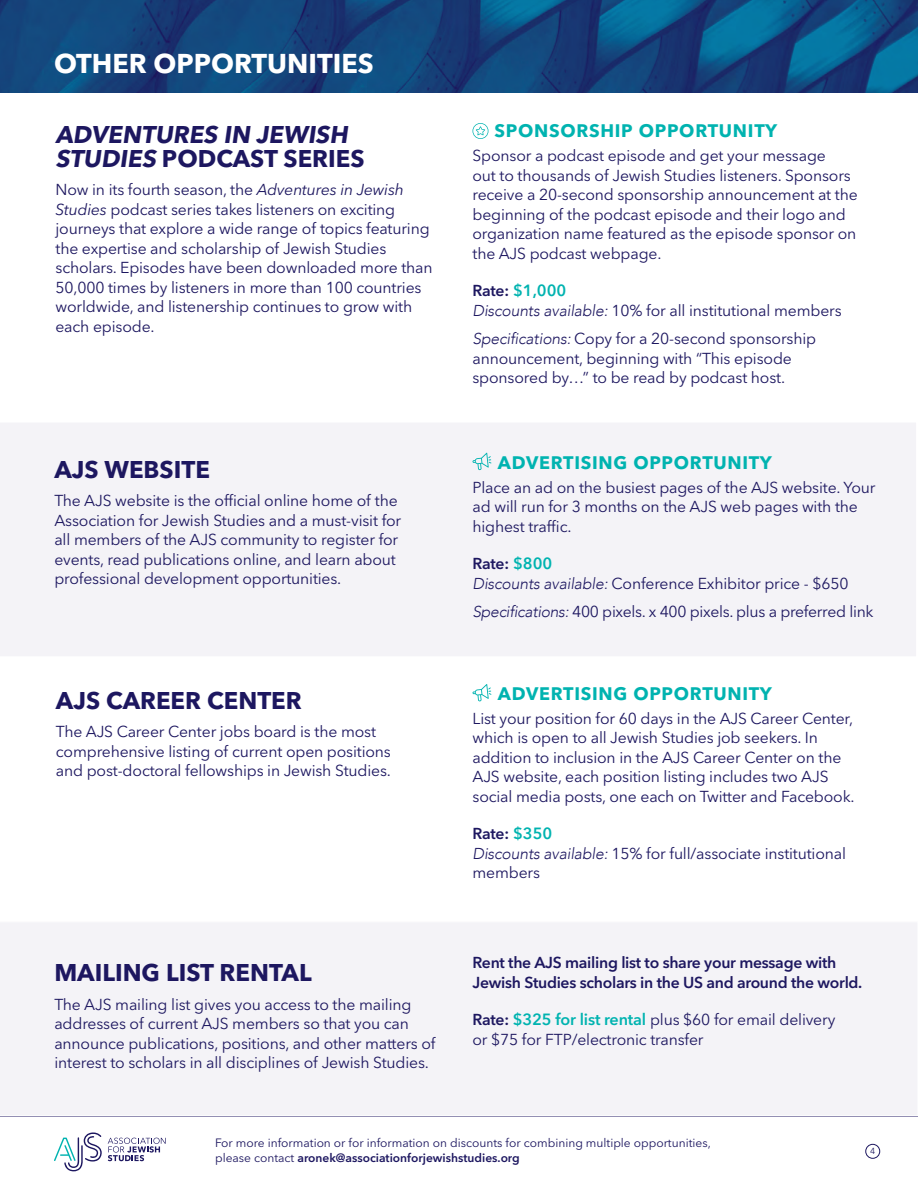
<style>
.page{position:relative;width:918px;height:1188px;background:#fff}
.page>*{position:absolute;margin:0;border:0;box-sizing:border-box;transform-origin:0 0}
.t1{font:700 27px "Avenir Next LT Pro";color:#fff}
.t2{font:700 24px/24px "Avenir Next LT Pro";color:#1d1760}
.t3{font:700 18px "Avenir Next LT Pro";letter-spacing:.04em;color:#00b3b0}
.t4{font:600 16.2px "Avenir Next LT Pro";color:#00b3b0}
.t5{font:15.75px/19.5px "Avenir Next LT Pro";letter-spacing:-.01em;color:#1d1760}
.t6{font:600 15.75px/19.5px "Avenir Next LT Pro";letter-spacing:-.02em;color:#1d1760}
.t7{font:12px/15px "Avenir Next LT Pro";color:#1d1760}
.t8{font:8.7px "Avenir Next LT Pro";color:#1d1760}
.s1{font-style:italic}
.s2{font-size:15.75px;color:#1d1760}
.s3{font-family:"Avenir";font-weight:300;font-style:italic}
.s4{font-weight:600}
.s5{font-weight:600;font-size:16.2px;color:#00b3b0}
</style>
<div class="page">
<svg style="left:108px;top:1138px;width:58px;height:23px"></svg>
<svg style="left:54px;top:1132px;width:48px;height:39px"></svg>
<hr style="left:0;top:1116px;width:918px;height:1px;background:#1d1760">
<div style="left:866px;top:1144px;width:14px;height:14px;border:1px solid #1d1760;border-radius:50%"></div>
<svg style="left:0;top:0;width:918px;height:93px;background:#12487e"></svg>
<div style="left:0;top:922px;width:918px;height:194px;background:#f4f3f7"></div>
<div style="left:0;top:423px;width:916px;height:233px;background:#f4f3f7"></div>
<svg style="left:472px;top:123px;width:16px;height:16px"></svg>
<svg style="left:472px;top:453px;width:20px;height:18px"></svg>
<svg style="left:472px;top:684px;width:20px;height:18px"></svg>
<h1 class="t1" style="left:54px;top:47px;width:321px">OTHER OPPORTUNITIES</h1>
<h1 class="t2" style="left:56px;top:122px;width:311px">ADVENTURES IN JEWISH<br>STUDIES PODCAST SERIES</h1>
<h1 class="t5" style="left:56px;top:180px;width:379px">Now in its fourth season, the <span class="s1">Adventures in Jewish Studies</span> podcast series takes listeners on exciting journeys that explore a wide range of topics featuring the expertise and scholarship of Jewish Studies scholars. Episodes have been downloaded more than 50,000 times by listeners in more than 100 countries worldwide, and listenership continues to grow with each episode.</h1>
<h1 class="t2" style="left:54px;top:457px;width:157px">AJS WEBSITE</h1>
<h1 class="t5" style="left:54px;top:491px;width:348px">The AJS website is the official online home of the Association for Jewish Studies and a must-visit for all members of the AJS community to register for events, read publications online, and learn about professional development opportunities.</h1>
<h1 class="t2" style="left:56px;top:688px;width:247px">AJS CAREER CENTER</h1>
<h1 class="t5" style="left:56px;top:722px;width:337px">The AJS Career Center jobs board is the most comprehensive listing of current open positions and post-doctoral fellowships in Jewish Studies.</h1>
<h1 class="t2" style="left:54px;top:961px;width:259px">MAILING LIST RENTAL</h1>
<h1 class="t5" style="left:54px;top:995px;width:383px">The AJS mailing list gives you access to the mailing addresses of current AJS members so that you can announce publications, positions, and other matters of interest to scholars in all disciplines of Jewish Studies.</h1>
<h1 class="t3" style="left:494px;top:120px;width:284px">SPONSORSHIP OPPORTUNITY</h1>
<h1 class="t5" style="left:472px;top:146px;width:387px">Sponsor a podcast episode and get your message<br>out to thousands of Jewish Studies listeners. Sponsors receive a 20-second sponsorship announcement at the beginning of the podcast episode and their logo and organization name featured as the episode sponsor on the AJS podcast webpage.</h1>
<h1 class="t4" style="left:472px;top:281px;width:95px"><span class="s2">Rate:</span> $1,000</h1>
<h1 class="t5" style="left:472px;top:301px;width:371px"><span class="s3">Discounts available:</span> 10% for all institutional members</h1>
<h1 class="t5" style="left:472px;top:329px;width:345px"><span class="s3">Specifications:</span> Copy for a 20-second sponsorship announcement, beginning with “This episode sponsored by…” to be read by podcast host.</h1>
<h1 class="t3" style="left:498px;top:451px;width:276px">ADVERTISING OPPORTUNITY</h1>
<h1 class="t5" style="left:472px;top:477px;width:405px">Place an ad on the busiest pages of the AJS website. Your ad will run for 3 months on the AJS web pages with the highest traffic.</h1>
<h1 class="t5" style="left:472px;top:554px;width:378px"><span class="s4">Rate:</span> <span class="s5">$800<br></span><span class="s3">Discounts available:</span> Conference Exhibitor price - $650</h1>
<h1 class="t5" style="left:472px;top:602px;width:403px"><span class="s3">Specifications:</span> 400 pixels. x 400 pixels. plus a preferred link</h1>
<h1 class="t3" style="left:498px;top:683px;width:276px">ADVERTISING OPPORTUNITY</h1>
<h1 class="t5" style="left:472px;top:709px;width:384px">List your position for 60 days in the AJS Career Center, which is open to all Jewish Studies job seekers. In addition to inclusion in the AJS Career Center on the AJS website, each position listing includes two AJS social media posts, one each on Twitter and Facebook.</h1>
<h1 class="t5" style="left:472px;top:824px;width:375px"><span class="s4">Rate:</span> <span class="s5">$350<br></span><span class="s3">Discounts available:</span> 15% for full/associate institutional members</h1>
<h1 class="t6" style="left:472px;top:953px;width:391px">Rent the AJS mailing list to share your message with<br>Jewish Studies scholars in the US and around the world.</h1>
<h1 class="t5" style="left:472px;top:1010px;width:364px"><span class="s4">Rate:</span> <span class="s5">$325 for list rental</span> plus $60 for email delivery or $75 for FTP/electronic transfer</h1>
<p class="t7" style="left:215px;top:1136px;width:497px">For more information or for information on discounts for combining multiple opportunities, please contact <span class="s4">aronek@associationforjewishstudies.org</span></p>
<p class="t8" style="left:870px;top:1146px;width:7px">4</p>
</div>
